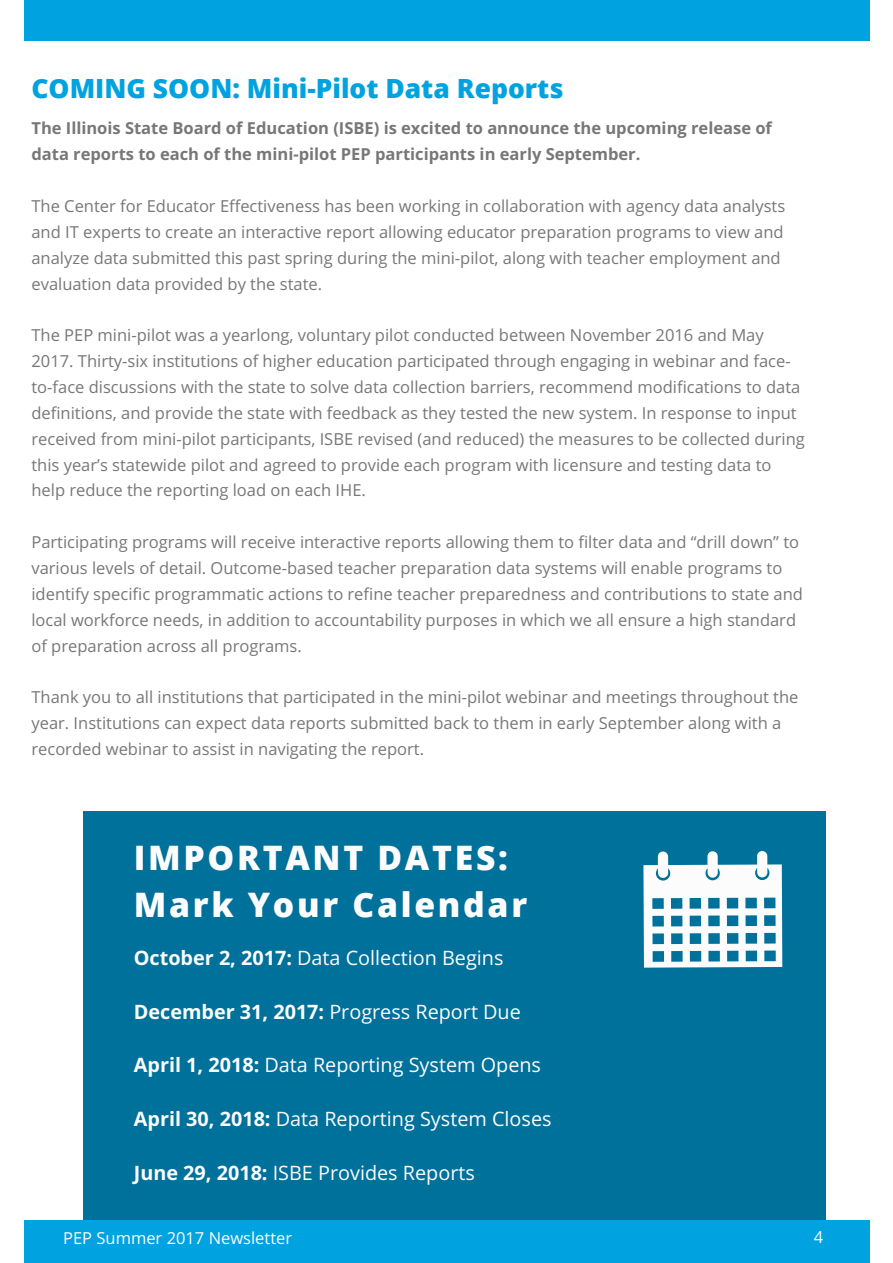
<style>
.page{position:relative;width:893px;height:1263px;background:#fff}
.page>*{position:absolute;margin:0;border:0;box-sizing:border-box;transform-origin:0 0}
.t1{font:800 33.75px/47.2px "Open Sans";letter-spacing:.08em;color:#fcfcfc}
.t2{font:800 26.4px "Open Sans";color:#00a3e0}
.t3{font:19.8px "Open Sans";color:#fcfcfc}
.t4{font:16.5px/25.8px "Open Sans";color:#777}
.t5{font:700 16.5px/25.8px "Open Sans";color:#777}
.t6{font:16.5px "Open Sans";color:#fcfcfc}
.s1{font-weight:700}
</style>
<div class="page">
<div style="left:83px;top:810px;width:742px;height:452px;background:#00719b"></div>
<div style="left:24px;top:0;width:845px;height:40px;background:#00a3e0"></div>
<svg style="left:643px;top:851px;width:139px;height:117px"></svg>
<div style="left:24px;top:1220px;width:845px;height:42px;background:#00a3e0"></div>
<h2 class="t2" style="left:31px;top:70px;width:533px">COMING SOON: Mini-Pilot Data Reports</h2>
<p class="t5" style="left:31px;top:115px;width:742px">The Illinois State Board of Education (ISBE) is excited to announce the upcoming release of data reports to each of the mini-pilot PEP participants in early September.</p>
<p class="t4" style="left:31px;top:193px;width:755px">The Center for Educator Effectiveness has been working in collaboration with agency data analysts and IT experts to create an interactive report allowing educator preparation programs to view and analyze data submitted this past spring during the mini-pilot, along with teacher employment and evaluation data provided by the state.</p>
<p class="t4" style="left:31px;top:322px;width:775px">The PEP mini-pilot was a yearlong, voluntary pilot conducted between November 2016 and May 2017. Thirty-six institutions of higher education participated through engaging in webinar and face&shy;to-face discussions with the state to solve data collection barriers, recommend modifications to data definitions, and provide the state with feedback as they tested the new system. In response to input received from mini-pilot participants, ISBE revised (and reduced) the measures to be collected during this year’s statewide pilot and agreed to provide each program with licensure and testing data to help reduce the reporting load on each IHE.</p>
<p class="t4" style="left:31px;top:529px;width:773px">Participating programs will receive interactive reports allowing them to filter data and “drill down” to various levels of detail. Outcome-based teacher preparation data systems will enable programs to identify specific programmatic actions to refine teacher preparedness and contributions to state and local workforce needs, in addition to accountability purposes in which we all ensure a high standard of preparation across all programs.</p>
<p class="t4" style="left:31px;top:684px;width:768px">Thank you to all institutions that participated in the mini-pilot webinar and meetings throughout the year. Institutions can expect data reports submitted back to them in early September along with a recorded webinar to assist in navigating the report.</p>
<h1 class="t1" style="left:134px;top:833px;width:395px">IMPORTANT DATES:<br>Mark Your Calendar</h1>
<p class="t3" style="left:134px;top:943px;width:371px"><span class="s1">October 2, 2017:</span> Data Collection Begins</p>
<p class="t3" style="left:134px;top:997px;width:388px"><span class="s1">December 31, 2017:</span> Progress Report Due</p>
<p class="t3" style="left:134px;top:1051px;width:409px"><span class="s1">April 1, 2018:</span> Data Reporting System Opens</p>
<p class="t3" style="left:134px;top:1105px;width:419px"><span class="s1">April 30, 2018:</span> Data Reporting System Closes</p>
<p class="t3" style="left:134px;top:1159px;width:342px"><span class="s1">June 29, 2018:</span> ISBE Provides Reports</p>
<p class="t6" style="left:63px;top:1226px;width:230px">PEP Summer 2017 Newsletter</p>
<p class="t6" style="left:813px;top:1225px;width:11px">4</p>
</div>
